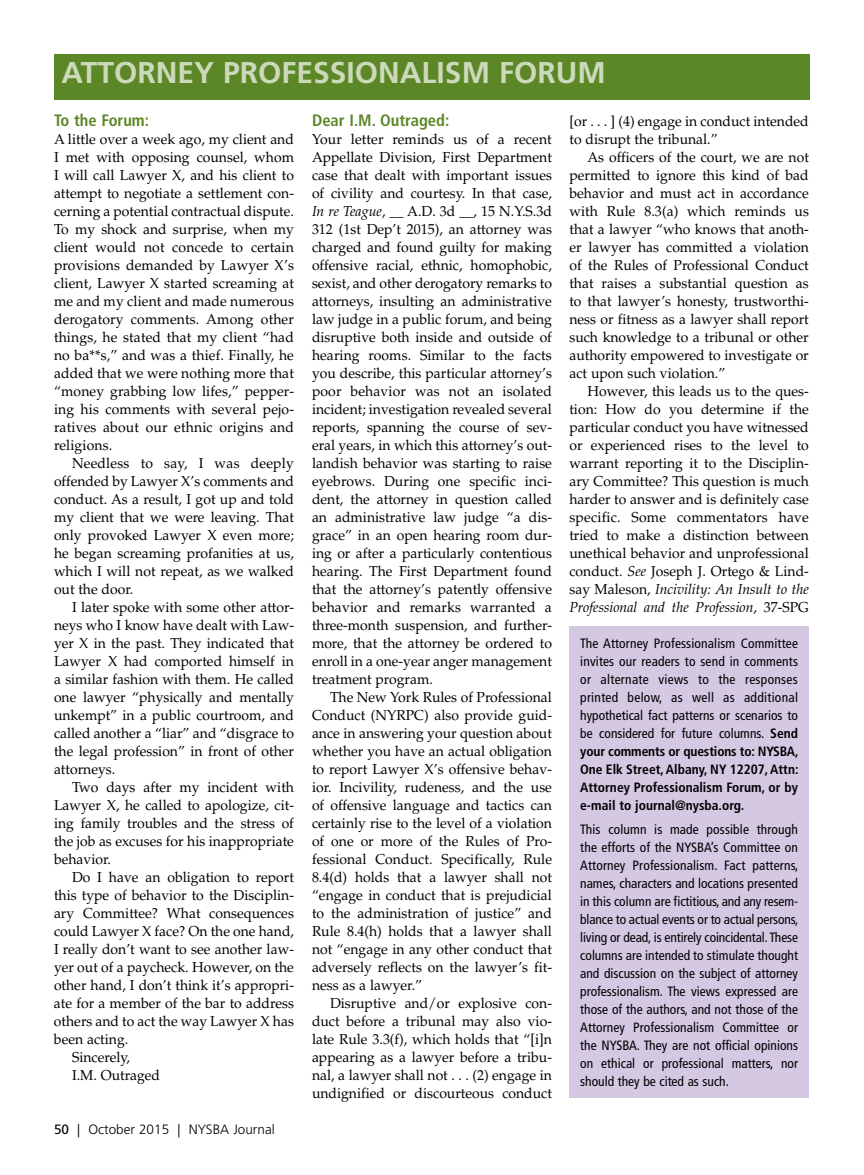
<style>
.page{position:relative;width:864px;height:1175px;background:#fff}
.page>*{position:absolute;margin:0;border:0;box-sizing:border-box;transform-origin:0 0}
.t1{font:700 30px "Frutiger";color:#ccd9ba}
.t2{font:700 condensed 16.5px "Frutiger";color:#5c8727}
.t3{font:14.4px/18px "Palatino";color:#000;text-align:justify}
.t4{font:condensed 13.5px/18px "Frutiger";color:#000;text-align:justify}
.t5{font:300 13.5px "Frutiger";color:#000}
.s1{font-weight:400}
.s2{font-style:italic}
.s3{font-family:"Palatino SC"}
.s4{font-weight:700}
</style>
<div class="page">
<div style="left:54px;top:54px;width:756px;height:46px;background:#5c8727"></div>
<div style="left:569px;top:626px;width:240px;height:471px;background:#d4c8e3"></div>
<h1 class="t1" style="left:61px;top:55px;width:546px">ATTORNEY PROFESSIONALISM FORUM</h1>
<p class="t2" style="left:54px;top:110px;width:97px">To the Forum:</p>
<p class="t3" style="left:54px;top:130px;width:242px">A little over a week ago, my client and I met with opposing counsel, whom I will call Lawyer X, and his client to attempt to negotiate a settlement con&shy;cerning a potential contractual dispute.<br>To my shock and surprise, when my client would not concede to certain provisions demanded by Lawyer X’s client, Lawyer X started screaming at me and my client and made numerous derogatory comments. Among other things, he stated that my client “had no ba**s,” and was a thief. Finally, he added that we were nothing more that “money grabbing low lifes,” pepper&shy;ing his comments with several pejo&shy;ratives about our ethnic origins and religions.</p>
<p class="t3" style="left:54px;top:454px;width:242px;text-indent:18px">Needless to say, I was deeply offended by Lawyer X’s comments and conduct. As a result, I got up and told my client that we were leaving. That only provoked Lawyer X even more; he began screaming profanities at us, which I will not repeat, as we walked out the door.</p>
<p class="t3" style="left:54px;top:598px;width:242px;text-indent:18px">I later spoke with some other attor&shy;neys who I know have dealt with Law&shy;yer X in the past. They indicated that Lawyer X had comported himself in a similar fashion with them. He called one lawyer “physically and mentally unkempt” in a public courtroom, and called another a “liar” and “disgrace to the legal profession” in front of other attorneys.</p>
<p class="t3" style="left:54px;top:778px;width:242px;text-indent:18px">Two days after my incident with Lawyer X, he called to apologize, cit&shy;ing family troubles and the stress of the job as excuses for his inappropriate behavior.</p>
<p class="t3" style="left:72px;top:868px;width:224px">Do I have an obligation to report</p>
<p class="t3" style="left:54px;top:886px;width:241px">this type of behavior to the Disciplin-</p>
<p class="t3" style="left:54px;top:904px;width:241px">ary Committee? What consequences</p>
<p class="t3" style="left:54px;top:922px;width:242px">could Lawyer X face? On the one hand,</p>
<p class="t3" style="left:54px;top:940px;width:241px">I really don’t want to see another law-</p>
<p class="t3" style="left:54px;top:958px;width:242px">yer out of a paycheck. However, on the</p>
<p class="t3" style="left:54px;top:976px;width:241px">other hand, I don’t think it’s appropri-</p>
<p class="t3" style="left:54px;top:994px;width:241px">ate for a member of the bar to address</p>
<p class="t3" style="left:54px;top:1012px;width:241px">others and to act the way Lawyer X has</p>
<p class="t3" style="left:54px;top:1030px;width:76px">been acting.</p>
<p class="t3" style="left:72px;top:1048px;width:60px">Sincerely,</p>
<p class="t3" style="left:72px;top:1066px;width:90px">I.M. Outraged</p>
<p class="t5" style="left:54px;top:1122px;width:222px"><span class="s1">50</span> | October 2015 | NYSBA Journal</p>
<p class="t2" style="left:312px;top:110px;width:139px">Dear I.M. Outraged:</p>
<p class="t3" style="left:312px;top:130px;width:242px">Your letter reminds us of a recent Appellate Division, First Department case that dealt with important issues of civility and courtesy. In that case, <span class="s2">In re Teague</span>, __ A.D. 3d __, 15 N.Y.S.3d 312 (1st Dep’t 2015), an attorney was charged and found guilty for making offensive racial, ethnic, homophobic, sexist, and other derogatory remarks to attorneys, insulting an administrative law judge in a public forum, and being disruptive both inside and outside of hearing rooms. Similar to the facts you describe, this particular attorney’s poor behavior was not an isolated incident; investigation revealed several reports, spanning the course of sev&shy;eral years, in which this attorney’s out&shy;landish behavior was starting to raise eyebrows. During one specific inci&shy;dent, the attorney in question called an administrative law judge “a dis&shy;grace” in an open hearing room dur&shy;ing or after a particularly contentious hearing. The First Department found that the attorney’s patently offensive behavior and remarks warranted a three-month suspension, and further&shy;more, that the attorney be ordered to enroll in a one-year anger management treatment program.</p>
<p class="t3" style="left:312px;top:688px;width:242px;text-indent:18px">The New York Rules of Professional Conduct (NYRPC) also provide guid&shy;ance in answering your question about whether you have an actual obligation to report Lawyer X’s offensive behav&shy;ior. Incivility, rudeness, and the use of offensive language and tactics can certainly rise to the level of a violation of one or more of the Rules of Pro&shy;fessional Conduct. Specifically, Rule 8.4(d) holds that a lawyer shall not “engage in conduct that is prejudicial to the administration of justice” and Rule 8.4(h) holds that a lawyer shall not “engage in any other conduct that adversely reflects on the lawyer’s fit&shy;ness as a lawyer.”</p>
<p class="t3" style="left:312px;top:994px;width:242px;text-indent:18px">Disruptive and/or explosive con&shy;duct before a tribunal may also vio&shy;late Rule 3.3(f), which holds that “[i]n appearing as a lawyer before a tribu&shy;nal, a lawyer shall not . . . (2) engage in undignified or discourteous conduct</p>
<p class="t3" style="left:569px;top:112px;width:241px">[or . . . ] (4) engage in conduct intended to disrupt the tribunal.”</p>
<p class="t3" style="left:569px;top:148px;width:241px;text-indent:18px">As officers of the court, we are not permitted to ignore this kind of bad behavior and must act in accordance with Rule 8.3(a) which reminds us that a lawyer “who knows that anoth&shy;er lawyer has committed a violation of the Rules of Professional Conduct that raises a substantial question as to that lawyer’s honesty, trustworthi&shy;ness or fitness as a lawyer shall report such knowledge to a tribunal or other authority empowered to investigate or act upon such violation.”</p>
<p class="t3" style="left:569px;top:382px;width:241px;text-indent:18px">However, this leads us to the ques&shy;tion: How do you determine if the particular conduct you have witnessed or experienced rises to the level to warrant reporting it to the Disciplin&shy;ary Committee? This question is much harder to answer and is definitely case specific. Some commentators have tried to make a distinction between unethical behavior and unprofessional conduct. <span class="s2">See</span> Joseph J. Ortego &amp; Lind&shy;say Maleson, <span class="s2">Incivility: An Insult to the Professional and the Profession</span>, 37<span class="s3">-SPG</span></p>
<p class="t4" style="left:580px;top:634px;width:220px">The Attorney Professionalism Committee invites our readers to send in comments or alternate views to the responses printed below, as well as additional hypothetical fact patterns or scenarios to be considered for future columns. <span class="s4">Send your comments or questions to: NYSBA, One Elk Street, Albany, NY 12207, Attn:<br>Attorney Professionalism Forum, or by e-mail to journal@nysba.org.</span></p>
<p class="t4" style="left:580px;top:820px;width:220px">This column is made possible through the efforts of the NYSBA’s Committee on Attorney Professionalism. Fact patterns, names, characters and locations presented in this column are fictitious, and any resem&shy;blance to actual events or to actual persons, living or dead, is entirely coincidental. These columns are intended to stimulate thought and discussion on the subject of attorney professionalism. The views expressed are those of the authors, and not those of the Attorney Professionalism Committee or the NYSBA. They are not official opinions on ethical or professional matters, nor should they be cited as such.</p>
</div>
